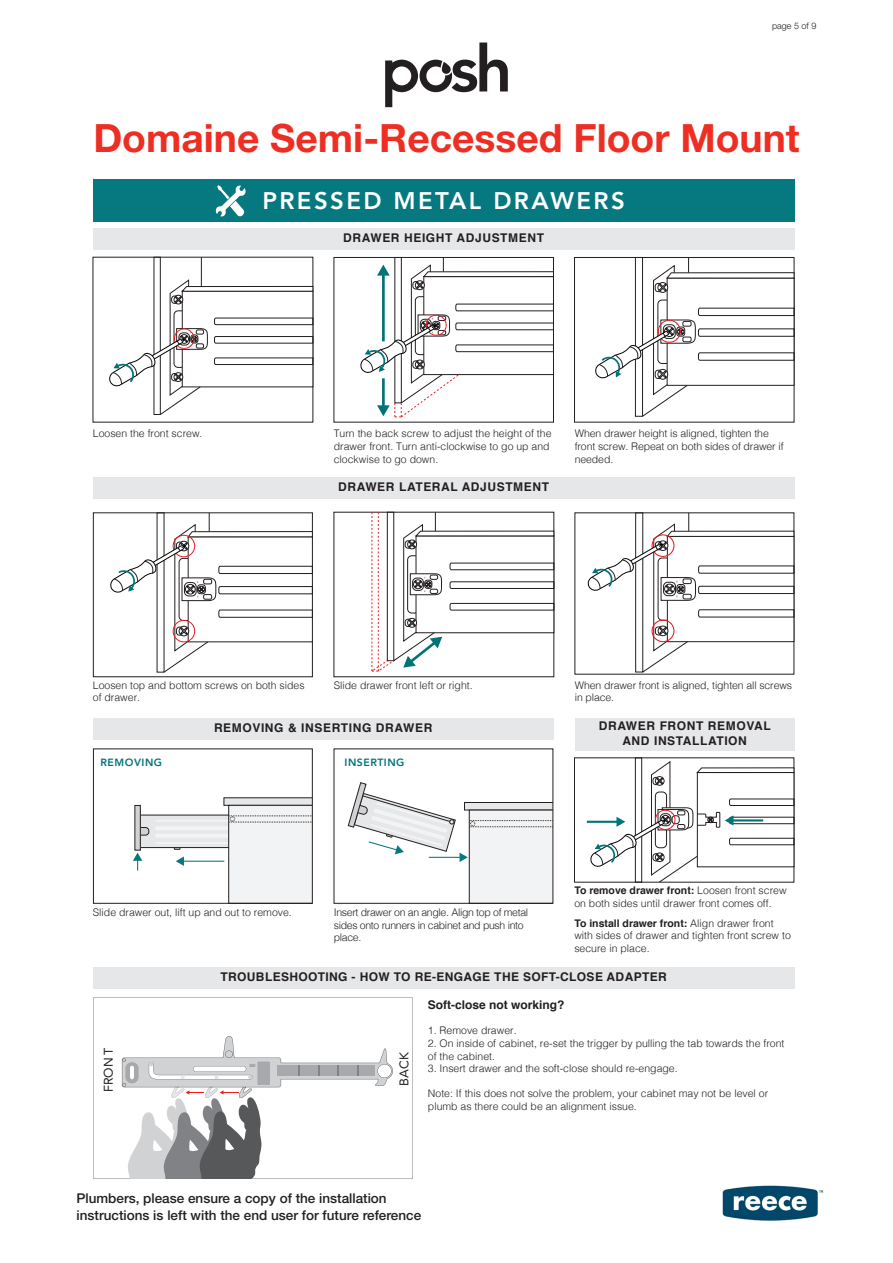
<style>
.page{position:relative;width:893px;height:1263px;background:#fff}
.page>*{position:absolute;margin:0;border:0;box-sizing:border-box;transform-origin:0 0}
.L1_Sub_Main_Head{font:700 39px "Helvetica Neue LT Pro";color:#ee2e22}
.t1{font:800 24px "Avenir";letter-spacing:.1em;color:#fff}
.t2{font:500 13.5px/16.5px "Helvetica Neue LT Pro";color:#231f20}
.t3{font:12.6px "Avenir";color:#231f20}
.t4{font:700 12px "Helvetica";letter-spacing:.05em;color:#231f20}
.t5{font:700 12px "Helvetica";letter-spacing:.03em;color:#231f20}
.t6{font:700 12px "Helvetica";color:#231f20}
.t7{font:300 10.5px/12.6px "Helvetica";color:#231f20}
.t8{font:300 10.5px/12.6px "Helvetica";letter-spacing:-.03em;color:#231f20}
.t9{font:800 10.5px "Avenir";letter-spacing:.05em;color:#027377}
.t10{font:300 9px "Helvetica Neue LT Pro";color:#231f20}
.s1{font-weight:700}
</style>
<div class="page">
<svg style="left:385px;top:43px;width:123px;height:64px"></svg>
<div style="left:93px;top:180px;width:701px;height:42px;background:#06787f"></div>
<div style="left:93px;top:718px;width:460px;height:21px;background:#e6e7e9"></div>
<div style="left:93px;top:228px;width:701px;height:22px;background:#e6e7e9"></div>
<div style="left:575px;top:718px;width:219px;height:33px;background:#e6e7e9"></div>
<div style="left:93px;top:968px;width:701px;height:21px;background:#e6e7e9"></div>
<div style="left:93px;top:478px;width:701px;height:21px;background:#e6e7e9"></div>
<svg style="left:108px;top:257px;width:205px;height:158px"></svg>
<div style="left:574px;top:257px;width:220px;height:165px;border:1px solid #231f20"></div>
<svg style="left:594px;top:257px;width:200px;height:160px"></svg>
<div style="left:93px;top:513px;width:219px;height:164px;border:1px solid #231f20"></div>
<svg style="left:109px;top:513px;width:204px;height:160px"></svg>
<div style="left:334px;top:512px;width:220px;height:165px;border:1px solid #231f20"></div>
<svg style="left:371px;top:512px;width:183px;height:160px"></svg>
<svg style="left:587px;top:512px;width:207px;height:160px"></svg>
<svg style="left:215px;top:185px;width:31px;height:32px"></svg>
<svg style="left:360px;top:257px;width:194px;height:161px"></svg>
<div style="left:224px;top:798px;width:88px;height:7px;background:#e6e7e9"></div>
<hr style="left:183px;top:861px;width:41px;height:1px;background:#06787f">
<svg style="left:176px;top:856px;width:8px;height:10px"></svg>
<svg style="left:133px;top:853px;width:9px;height:17px"></svg>
<div style="left:174px;top:841px;width:6px;height:8px;border:1px solid #231f20"></div>
<div style="left:140px;top:815px;width:96px;height:32px;background:#e6e7e9"></div>
<div style="left:140px;top:815px;width:96px;height:33px;border:1px solid #231f20"></div>
<div style="left:138px;top:827px;width:11px;height:8px;background:#d1d2d4;border-radius:3px"></div>
<div style="left:137px;top:827px;width:12px;height:8px;border:1px solid #231f20;border-radius:3px"></div>
<div style="left:135px;top:805px;width:5px;height:45px;background:#d1d2d4"></div>
<div style="left:135px;top:805px;width:6px;height:45px;border:1px solid #231f20"></div>
<hr style="left:157px;top:820px;width:73px;height:2px;background:#f2f3f4">
<hr style="left:157px;top:842px;width:73px;height:2px;background:#f2f3f4">
<hr style="left:157px;top:834px;width:73px;height:4px;background:#f2f3f4">
<hr style="left:157px;top:826px;width:73px;height:4px;background:#f2f3f4">
<div style="left:229px;top:805px;width:83px;height:98px;background:#f2f3f4"></div>
<div style="left:228px;top:805px;width:85px;height:98px;border:1px solid #231f20"></div>
<div style="left:93px;top:749px;width:220px;height:154px;border:1px solid #231f20"></div>
<svg style="left:229px;top:816px;width:83px;height:7px"></svg>
<div style="left:469px;top:810px;width:84px;height:93px;background:#f2f3f4"></div>
<svg style="left:348px;top:782px;width:205px;height:80px"></svg>
<svg style="left:93px;top:997px;width:320px;height:182px"></svg>
<svg style="left:102px;top:1036px;width:291px;height:142px"></svg>
<div style="left:574px;top:758px;width:220px;height:124px;border:1px solid #231f20"></div>
<div style="left:635px;top:758px;width:7px;height:124px;border:1px solid #231f20"></div>
<hr style="left:587px;top:821px;width:31px;height:2px;background:#027377">
<svg style="left:589px;top:761px;width:205px;height:122px"></svg>
<img style="left:722px;top:1185px;width:102px;height:36px">
<p class="t10" style="left:762px;top:20px;width:56px">page 16 of 20</p>
<p class="t10" style="left:772px;top:20px;width:46px">page 5 of 9</p>
<p class="L1_Sub_Main_Head" style="left:93px;top:114px;width:708px">Domaine Semi-Recessed Floor Mount</p>
<p class="t1" style="left:262px;top:182px;width:364px">PRESSED METAL DRAWERS</p>
<p class="t7" style="left:93px;top:427px;width:111px">Loosen the front screw.</p>
<p class="t4" style="left:343px;top:228px;width:202px">DRAWER HEIGHT ADJUSTMENT</p>
<p class="t7" style="left:334px;top:427px;width:219px">Turn the back screw to adjust the height of the drawer front. Turn anti-clockwise to go up and clockwise to go down.</p>
<p class="t4" style="left:338px;top:477px;width:212px">DRAWER LATERAL ADJUSTMENT</p>
<p class="t7" style="left:575px;top:427px;width:210px">When drawer height is aligned, tighten the front screw. Repeat on both sides of drawer if needed.</p>
<p class="t7" style="left:93px;top:678px;width:213px">Loosen top and bottom screws on both sides of drawer.</p>
<p class="t7" style="left:334px;top:678px;width:140px">Slide drawer front left or right.</p>
<p class="t7" style="left:575px;top:678px;width:219px">When drawer front is aligned, tighten all screws in place.</p>
<p class="t4" style="left:214px;top:718px;width:220px">REMOVING &amp; INSERTING DRAWER</p>
<p class="t4" style="left:599px;top:716px;width:173px">DRAWER FRONT REMOVAL</p>
<p class="t4" style="left:622px;top:731px;width:126px">AND INSTALLATION</p>
<p class="t9" style="left:100px;top:754px;width:63px">REMOVING</p>
<p class="t9" style="left:345px;top:754px;width:61px">INSERTING</p>
<p class="t7" style="left:93px;top:905px;width:200px">Slide drawer out, lift up and out to remove.</p>
<p class="t8" style="left:334px;top:905px;width:196px">Insert drawer on an angle. Align top of metal sides onto runners in cabinet and push into place.</p>
<p class="t7" style="left:574px;top:884px;width:214px"><span class="s1">To remove drawer front:</span> Loosen front screw on both sides until drawer front comes off.</p>
<p class="t7" style="left:574px;top:916px;width:218px"><span class="s1">To install drawer front:</span> Align drawer front with sides of drawer and tighten front screw to secure in place.</p>
<p class="t5" style="left:221px;top:967px;width:448px">TROUBLESHOOTING - HOW TO RE-ENGAGE THE SOFT-CLOSE ADAPTER</p>
<p class="t3" style="left:98px;top:1092px;width:46px;rotate:-90deg">FRON T</p>
<p class="t3" style="left:394px;top:1086px;width:35px;rotate:-90deg">BACK</p>
<p class="t6" style="left:428px;top:995px;width:138px">Soft-close not working?</p>
<p class="t7" style="left:428px;top:1023px;width:90px">1. Remove drawer.</p>
<p class="t7" style="left:428px;top:1036px;width:358px">2. On inside of cabinet, re-set the trigger by pulling the tab towards the front of the cabinet.</p>
<p class="t7" style="left:428px;top:1061px;width:251px">3. Insert drawer and the soft-close should re-engage.</p>
<p class="t7" style="left:428px;top:1086px;width:342px">Note: If this does not solve the problem, your cabinet may not be level or plumb as there could be an alignment issue.</p>
<p class="t2" style="left:77px;top:1190px;width:346px">Plumbers, please ensure a copy of the installation instructions is left with the end user for future reference</p>
</div>
